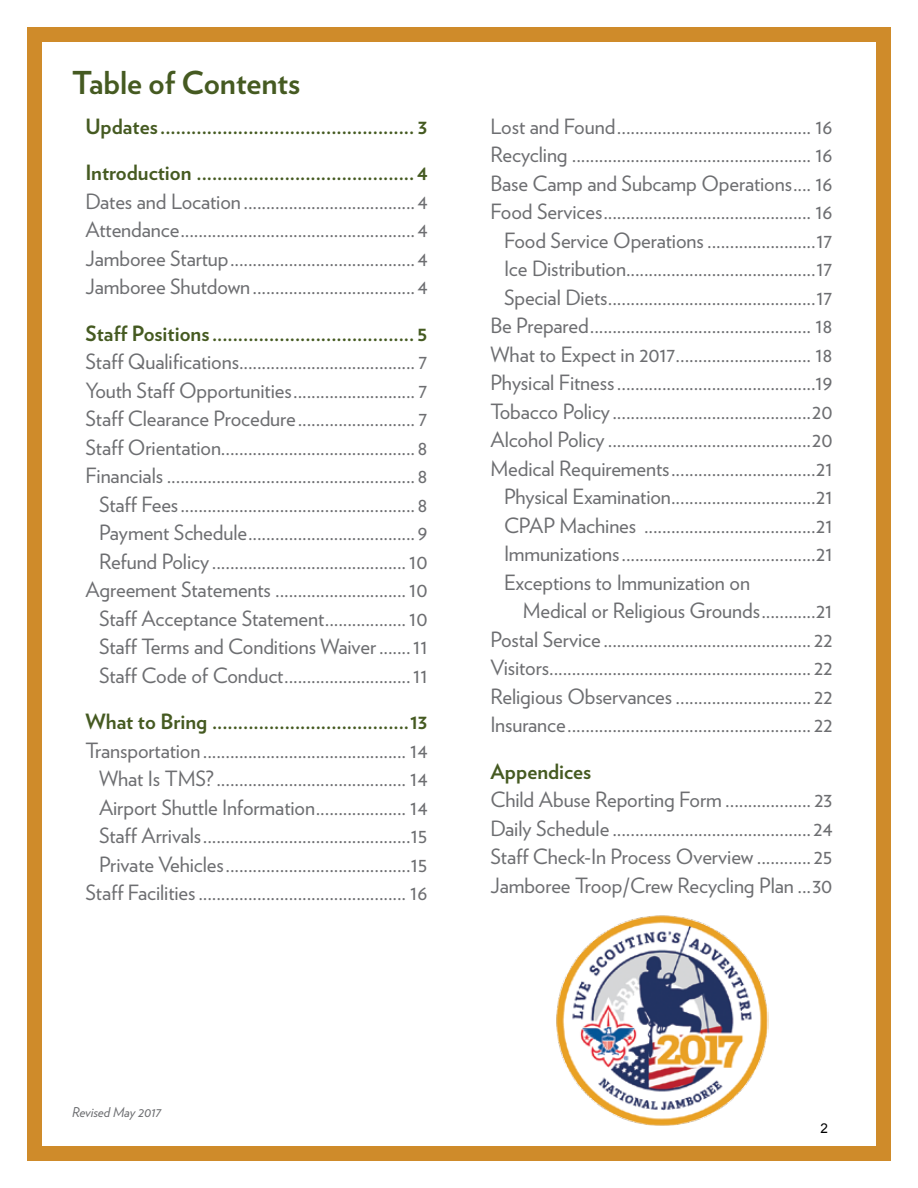
<style>
.page{position:relative;width:918px;height:1188px;background:#fff}
.page>*{position:absolute;margin:0;border:0;box-sizing:border-box;transform-origin:0 0}
.t1{font:700 31.5px "Verlag";letter-spacing:-.005em;color:#455a21}
.t2{font:21px/28.5px "Verlag";letter-spacing:-.005em;color:#6d6e71;text-align:justify}
.t3{font:700 21px "Verlag";color:#455a21}
.t4{font:italic 13.5px "Verlag";letter-spacing:-.005em;color:#6d6e71}
.t5{font:13.5px "Arial";color:#000}
</style>
<div class="page">
<div style="left:27px;top:27px;width:864px;height:1134px;border:15px solid #cf8b2a"></div>
<img style="left:556px;top:915px;width:212px;height:211px">
<h1 class="t1" style="left:72px;top:58px;width:230px">Table of Contents</h1>
<p class="t3" style="left:86px;top:110px;width:344px">Updates................................................. 3</p>
<p class="t3" style="left:86px;top:156px;width:344px">Introduction .......................................... 4</p>
<p class="t2" style="left:86px;top:186px;width:344px">Dates and Location ......................................4<br>Attendance....................................................4<br>Jamboree Startup.........................................4<br>Jamboree Shutdown....................................4</p>
<p class="t3" style="left:86px;top:317px;width:344px">Staff Positions....................................... 5</p>
<p class="t2" style="left:86px;top:346px;width:344px;text-align:right">Staff Qualifications....................................... 7<br>Youth Staff Opportunities........................... 7<br>Staff Clearance Procedure.......................... 7<br>Staff Orientation...........................................8<br>Financials .......................................................8<br>Staff Fees....................................................8<br>Payment Schedule.....................................9<br>Refund Policy ...........................................10<br>Agreement Statements .............................10<br>Staff Acceptance Statement..................10<br>Staff Terms and Conditions Waiver.......11<br>Staff Code of Conduct............................11</p>
<p class="t3" style="left:86px;top:705px;width:344px">What to Bring ......................................13</p>
<p class="t2" style="left:86px;top:735px;width:344px;text-align:right">Transportation............................................. 14<br>What Is TMS?.......................................... 14<br>Airport Shuttle Information.................... 14<br>Staff Arrivals..............................................15<br>Private Vehicles.........................................15<br>Staff Facilities.............................................. 16</p>
<p class="t2" style="left:491px;top:111px;width:344px">Lost and Found........................................... 16</p>
<p class="t2" style="left:491px;top:139px;width:344px">Recycling ..................................................... 16</p>
<p class="t2" style="left:491px;top:168px;width:344px">Base Camp and Subcamp Operations.... 16</p>
<p class="t2" style="left:491px;top:196px;width:344px">Food Services.............................................. 16</p>
<p class="t2" style="left:504px;top:225px;width:330px">Food Service Operations ........................17</p>
<p class="t2" style="left:504px;top:253px;width:330px">Ice Distribution..........................................17</p>
<p class="t2" style="left:504px;top:282px;width:330px">Special Diets..............................................17</p>
<p class="t2" style="left:491px;top:310px;width:344px">Be Prepared................................................. 18</p>
<p class="t2" style="left:491px;top:339px;width:344px">What to Expect in 2017.............................. 18</p>
<p class="t2" style="left:491px;top:367px;width:344px">Physical Fitness............................................19</p>
<p class="t2" style="left:491px;top:396px;width:344px">Tobacco Policy ............................................20</p>
<p class="t2" style="left:491px;top:424px;width:344px">Alcohol Policy .............................................20</p>
<p class="t2" style="left:491px;top:453px;width:344px">Medical Requirements................................21</p>
<p class="t2" style="left:504px;top:481px;width:330px">Physical Examination................................21</p>
<p class="t2" style="left:504px;top:510px;width:330px">CPAP Machines ......................................21</p>
<p class="t2" style="left:504px;top:538px;width:330px">Immunizations...........................................21</p>
<p class="t2" style="left:504px;top:567px;width:248px">Exceptions to Immunization on</p>
<p class="t2" style="left:523px;top:595px;width:311px">Medical or Religious Grounds............21</p>
<p class="t2" style="left:490px;top:624px;width:344px">Postal Service .............................................. 22</p>
<p class="t2" style="left:490px;top:652px;width:344px">Visitors.......................................................... 22</p>
<p class="t2" style="left:490px;top:681px;width:344px">Religious Observances .............................. 22</p>
<p class="t2" style="left:490px;top:709px;width:344px">Insurance...................................................... 22</p>
<p class="t3" style="left:490px;top:755px;width:102px">Appendices</p>
<p class="t2" style="left:490px;top:784px;width:344px">Child Abuse Reporting Form ................... 23<br>Daily Schedule ............................................ 24<br>Staff Check-In Process Overview ............ 25<br>Jamboree Troop/Crew Recycling Plan ...30</p>
<p class="t4" style="left:72px;top:1102px;width:91px">Revised May 2017</p>
<p class="t5" style="left:821px;top:1119px;width:9px">2</p>
</div>
